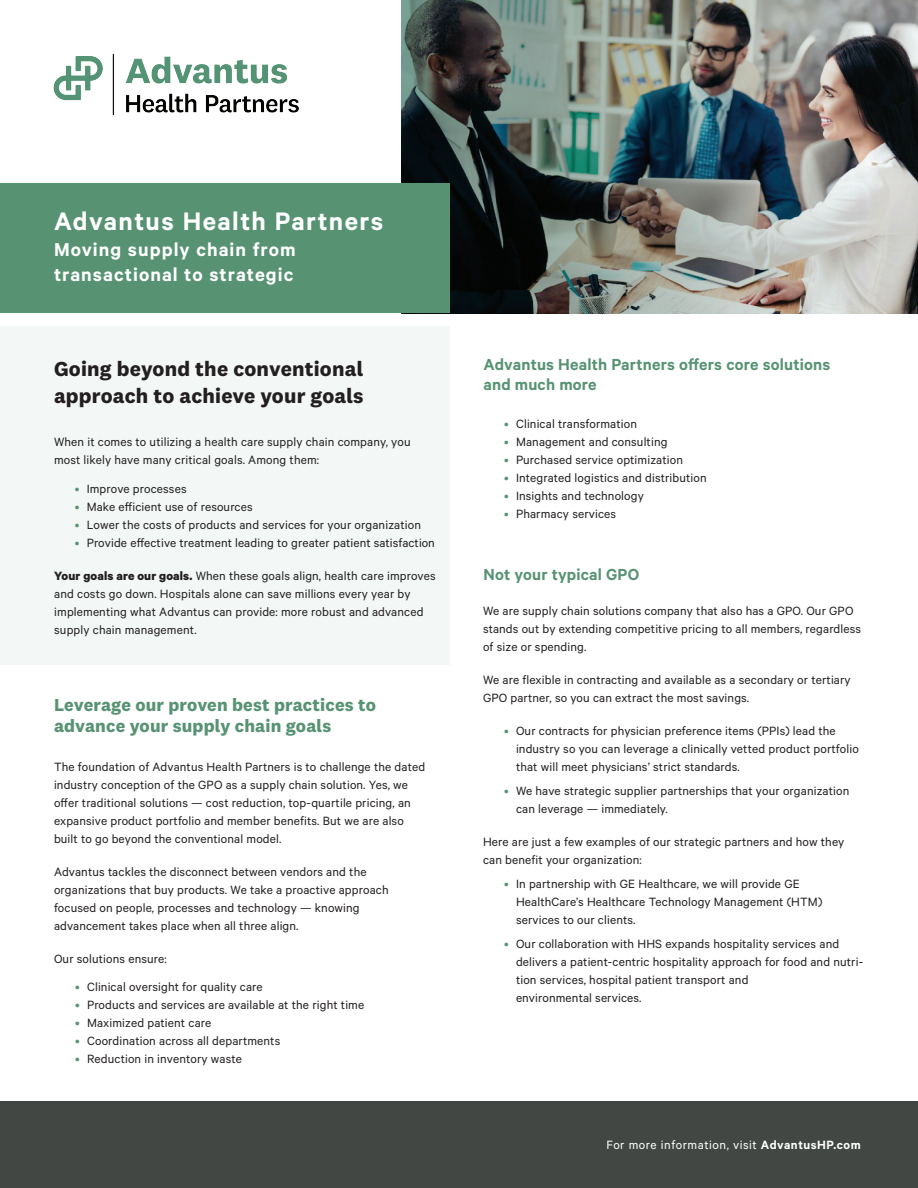
<style>
.page{position:relative;width:918px;height:1188px;background:#fff}
.page>*{position:absolute;margin:0;border:0;box-sizing:border-box;transform-origin:0 0}
.t1{font:600 28.5px "Calibre";letter-spacing:.05em;color:#fff}
.t2{font:700 21px/27px "National 2";letter-spacing:.01em;color:#231f20}
.t3{font:600 21px/25.5px "Calibre";letter-spacing:.05em;color:#fff}
.t4{font:600 18px/20.1px "Calibre";letter-spacing:.01em;color:#579373}
.t5{font:700 18px/21px "National 2";letter-spacing:.01em;color:#579373}
.Body_Copy{font:13.5px/18px "Calibre";letter-spacing:.01em;color:#231f20}
.Bullets{font:13.5px/18px "Calibre";letter-spacing:.01em;color:#231f20}
.t6{font:13.5px "Calibre";letter-spacing:.04em;color:#fff}
.s1{color:#579373}
.s2{font-weight:700}
.s3{font-weight:600}
</style>
<div class="page">
<img style="left:53px;top:53px;width:246px;height:63px">
<img style="left:402px;top:0;width:516px;height:313px">
<div style="left:0;top:184px;width:450px;height:129px;background:#579373"></div>
<div style="left:0;top:326px;width:450px;height:339px;background:#f3f8f7"></div>
<div style="left:0;top:1102px;width:918px;height:86px;background:#424744"></div>
<p class="t1" style="left:54px;top:204px;width:331px">Advantus Health Partners</p>
<p class="t3" style="left:54px;top:236px;width:243px">Moving supply chain from transactional to strategic</p>
<p class="t2" style="left:54px;top:355px;width:311px">Going beyond the conventional approach to achieve your goals</p>
<p class="Body_Copy" style="left:54px;top:433px;width:358px">When it comes to utilizing a health care supply chain company, you most likely have many critical goals. Among them:</p>
<p class="Bullets" style="left:75px;top:480px;width:113px"><span class="s1">•</span> Improve processes</p>
<p class="Bullets" style="left:75px;top:498px;width:180px"><span class="s1">•</span> Make efficient use of resources</p>
<p class="Bullets" style="left:75px;top:516px;width:348px"><span class="s1">•</span> Lower the costs of products and services for your organization</p>
<p class="Bullets" style="left:75px;top:534px;width:362px"><span class="s1">•</span> Provide effective treatment leading to greater patient satisfaction</p>
<p class="Body_Copy" style="left:54px;top:566px;width:383px"><span class="s2">Your goals are our goals.</span> When these goals align, health care improves and costs go down. Hospitals alone can save millions every year by implementing what Advantus can provide: more robust and advanced supply chain management.</p>
<p class="t5" style="left:54px;top:694px;width:324px">Leverage our proven best practices to advance your supply chain goals</p>
<p class="Body_Copy" style="left:54px;top:757px;width:373px">The foundation of Advantus Health Partners is to challenge the dated industry conception of the GPO as a supply chain solution. Yes, we offer traditional solutions — cost reduction, top-quartile pricing, an expansive product portfolio and member benefits. But we are also built to go beyond the conventional model.</p>
<p class="Body_Copy" style="left:54px;top:862px;width:336px">Advantus tackles the disconnect between vendors and the organizations that buy products. We take a proactive approach focused on people, processes and technology — knowing advancement takes place when all three align.</p>
<p class="Body_Copy" style="left:54px;top:949px;width:114px">Our solutions ensure:</p>
<p class="Bullets" style="left:75px;top:978px;width:189px"><span class="s1">•</span> Clinical oversight for quality care</p>
<p class="Bullets" style="left:75px;top:996px;width:291px"><span class="s1">•</span> Products and services are available at the right time</p>
<p class="Bullets" style="left:75px;top:1014px;width:138px"><span class="s1">•</span> Maximized patient care</p>
<p class="Bullets" style="left:75px;top:1032px;width:207px"><span class="s1">•</span> Coordination across all departments</p>
<p class="Bullets" style="left:75px;top:1050px;width:168px"><span class="s1">•</span> Reduction in inventory waste</p>
<p class="t4" style="left:483px;top:354px;width:348px">Advantus Health Partners offers core solutions and much more</p>
<p class="Bullets" style="left:504px;top:414px;width:135px"><span class="s1">•</span> Clinical transformation</p>
<p class="Bullets" style="left:504px;top:432px;width:165px"><span class="s1">•</span> Management and consulting</p>
<p class="Bullets" style="left:504px;top:450px;width:181px"><span class="s1">•</span> Purchased service optimization</p>
<p class="Bullets" style="left:504px;top:468px;width:204px"><span class="s1">•</span> Integrated logistics and distribution</p>
<p class="Bullets" style="left:504px;top:486px;width:141px"><span class="s1">•</span> Insights and technology</p>
<p class="Bullets" style="left:504px;top:504px;width:114px"><span class="s1">•</span> Pharmacy services</p>
<p class="t4" style="left:483px;top:564px;width:157px">Not your typical GPO</p>
<p class="Body_Copy" style="left:483px;top:602px;width:380px">We are supply chain solutions company that also has a GPO. Our GPO stands out by extending competitive pricing to all members, regardless of size or spending.</p>
<p class="Body_Copy" style="left:483px;top:671px;width:369px">We are flexible in contracting and available as a secondary or tertiary<br>GPO partner, so you can extract the most savings.</p>
<p class="Bullets" style="left:516px;top:722px;width:344px;text-indent:-12px"><span class="s1">•</span> Our contracts for physician preference items (PPIs) lead the industry so you can leverage a clinically vetted product portfolio that will meet physicians’ strict standards.</p>
<p class="Bullets" style="left:516px;top:782px;width:335px;text-indent:-12px"><span class="s1">•</span> We have strategic supplier partnerships that your organization can leverage — immediately.</p>
<p class="Body_Copy" style="left:483px;top:833px;width:363px">Here are just a few examples of our strategic partners and how they can benefit your organization:</p>
<p class="Bullets" style="left:516px;top:875px;width:308px;text-indent:-12px"><span class="s1">•</span> In partnership with GE Healthcare, we will provide GE<br>HealthCare’s Healthcare Technology Management (HTM) services to our clients.</p>
<p class="Bullets" style="left:516px;top:935px;width:349px;text-indent:-12px"><span class="s1">•</span> Our collaboration with HHS expands hospitality services and delivers a patient-centric hospitality approach for food and nutri&shy;tion services, hospital patient transport and<br>environmental services.</p>
<p class="t6" style="left:606px;top:1137px;width:256px">For more information, visit <span class="s3">AdvantusHP.com</span></p>
</div>
